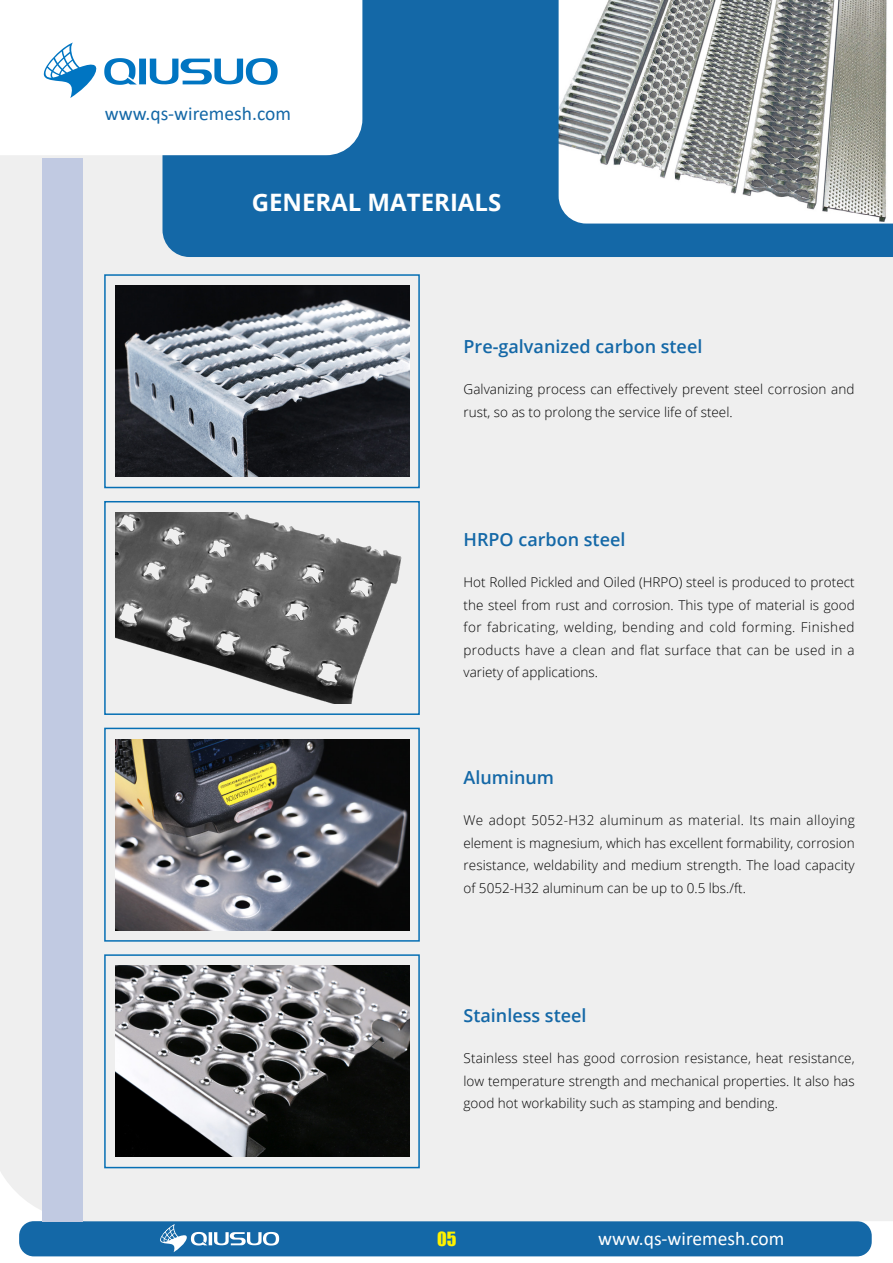
<style>
.page{position:relative;width:893px;height:1263px;background:#fff}
.page>*{position:absolute;margin:0;border:0;box-sizing:border-box;transform-origin:0 0}
.t1{font:700 24px "Open Sans";color:#fff}
.t2{font:19.5px "Calibri";color:#fff}
.t3{font:19.5px "Calibri";color:#1468a7}
.t4{font:600 18px "Open Sans";color:#1468a7}
.t5{font:18px "Impact";color:#fff100}
.t6{font:300 13.5px/22.5px "Open Sans";color:#000;text-align:justify}
</style>
<div class="page">
<div style="left:19px;top:1221px;width:853px;height:35px;background:#1468a7;border-radius:15px"></div>
<svg style="left:160px;top:1224px;width:119px;height:28px"></svg>
<div style="left:0;top:155px;width:893px;height:1066px;background:#efefef"></div>
<div style="left:162px;top:0;width:731px;height:257px;background:#1468a7"></div>
<svg style="left:72px;top:0;width:290px;height:155px"></svg>
<svg style="left:43px;top:43px;width:235px;height:55px"></svg>
<img style="left:559px;top:0;width:334px;height:224px">
<div style="left:43px;top:158px;width:40px;height:1063px;background:#c1cae2"></div>
<div style="left:104px;top:274px;width:316px;height:214px;border:2px solid #066fb4"></div>
<img style="left:116px;top:286px;width:293px;height:191px">
<div style="left:104px;top:501px;width:316px;height:214px;border:2px solid #066fb4"></div>
<img style="left:115px;top:512px;width:294px;height:191px">
<div style="left:104px;top:728px;width:316px;height:214px;border:2px solid #066fb4"></div>
<img style="left:116px;top:739px;width:293px;height:191px">
<div style="left:104px;top:954px;width:316px;height:214px;border:2px solid #066fb4"></div>
<img style="left:116px;top:966px;width:293px;height:191px">
<h2 class="t3" style="left:105px;top:100px;width:188px">www.qs-wiremesh.com</h2>
<h1 class="t1" style="left:252px;top:186px;width:251px">GENERAL MATERIALS</h1>
<h3 class="t4" style="left:463px;top:334px;width:240px">Pre-galvanized carbon steel</h3>
<p class="t6" style="left:463px;top:378px;width:393px">Galvanizing process can effectively prevent steel corrosion and rust, so as to prolong the service life of steel.</p>
<h3 class="t4" style="left:463px;top:527px;width:163px">HRPO carbon steel</h3>
<p class="t6" style="left:463px;top:571px;width:393px">Hot Rolled Pickled and Oiled (HRPO) steel is produced to protect the steel from rust and corrosion. This type of material is good for fabricating, welding, bending and cold forming. Finished products have a clean and flat surface that can be used in a variety of applications.</p>
<h3 class="t4" style="left:463px;top:765px;width:92px">Aluminum</h3>
<p class="t6" style="left:463px;top:808px;width:393px">We adopt 5052-H32 aluminum as material. Its main alloying element is magnesium, which has excellent formability, corrosion resistance, weldability and medium strength. The load capacity of 5052-H32 aluminum can be up to 0.5 lbs./ft.</p>
<h3 class="t4" style="left:463px;top:1003px;width:125px">Stainless steel</h3>
<p class="t6" style="left:463px;top:1046px;width:393px">Stainless steel has good corrosion resistance, heat resistance, low temperature strength and mechanical properties. It also has good hot workability such as stamping and bending.</p>
<h3 class="t5" style="left:437px;top:1225px;width:21px">05</h3>
<h2 class="t2" style="left:598px;top:1225px;width:188px">www.qs-wiremesh.com</h2>
</div>
